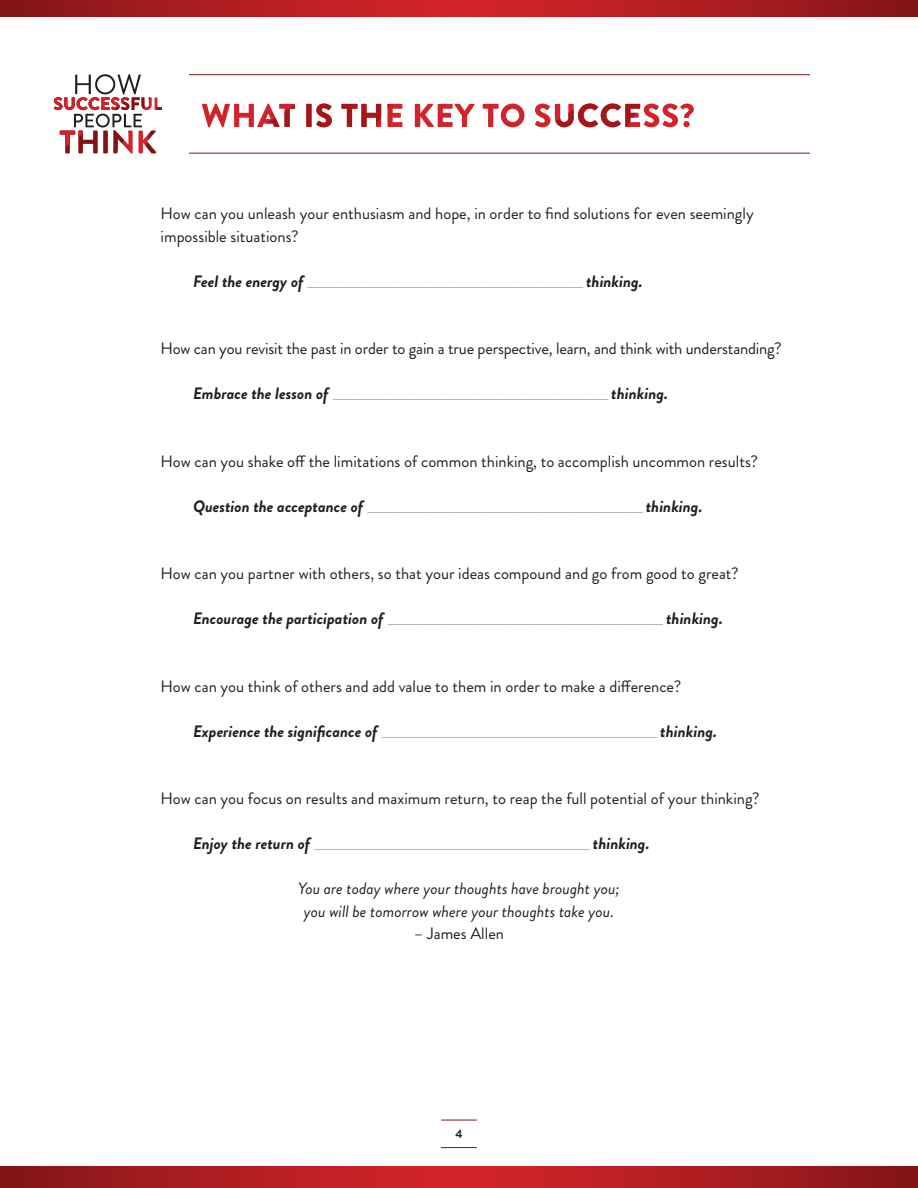
<style>
.page{position:relative;width:918px;height:1188px;background:#fff}
.page>*{position:absolute;margin:0;border:0;box-sizing:border-box;transform-origin:0 0}
.t1{font:16.5px "Brandon Grotesque";color:#a8a9ad}
.t2{font:16.5px/22.5px "Brandon Grotesque";color:#231f20}
.t3{font:italic 16.5px "Brandon Grotesque";color:#231f20}
.t4{font:700 12px "Brandon Grotesque";color:#231f20}
.s1{font-weight:700;font-style:italic;color:#231f20}
</style>
<div class="page">
<hr style="left:441px;top:1120px;width:36px;height:1px;background:#7f1315">
<hr style="left:441px;top:1147px;width:36px;height:1px;background:#7f1315">
<svg style="left:0;top:1166px;width:918px;height:22px;background:#ae1d21"></svg>
<svg style="left:0;top:0;width:918px;height:17px;background:#ae1d21"></svg>
<svg style="left:54px;top:74px;width:108px;height:80px"></svg>
<hr style="left:189px;top:74px;width:621px;height:1px;background:#7f1315">
<hr style="left:189px;top:153px;width:621px;height:1px;background:#7f1315">
<svg style="left:202px;top:104px;width:492px;height:23px"></svg>
<p class="t2" style="left:161px;top:203px;width:595px">How can you unleash your enthusiasm and hope, in order to find solutions for even seemingly impossible situations?</p>
<p class="t1" style="left:193px;top:270px;width:451px"><span class="s1">Feel the energy of</span> ___________________________________________________ <span class="s1">thinking.</span></p>
<p class="t2" style="left:161px;top:338px;width:623px">How can you revisit the past in order to gain a true perspective, learn, and think with understanding?</p>
<p class="t1" style="left:193px;top:382px;width:476px"><span class="s1">Embrace the lesson of</span> ___________________________________________________ <span class="s1">thinking.</span></p>
<p class="t2" style="left:161px;top:450px;width:599px">How can you shake off the limitations of common thinking, to accomplish uncommon results?</p>
<p class="t1" style="left:193px;top:495px;width:511px"><span class="s1">Question the acceptance of</span> ___________________________________________________ <span class="s1">thinking.</span></p>
<p class="t2" style="left:161px;top:563px;width:580px">How can you partner with others, so that your ideas compound and go from good to great?</p>
<p class="t1" style="left:193px;top:607px;width:531px"><span class="s1">Encourage the participation of</span> ___________________________________________________ <span class="s1">thinking.</span></p>
<p class="t2" style="left:161px;top:675px;width:522px">How can you think of others and add value to them in order to make a difference?</p>
<p class="t1" style="left:193px;top:720px;width:525px"><span class="s1">Experience the significance of</span> ___________________________________________________ <span class="s1">thinking.</span></p>
<p class="t2" style="left:161px;top:788px;width:601px">How can you focus on results and maximum return, to reap the full potential of your thinking?</p>
<p class="t1" style="left:193px;top:832px;width:458px"><span class="s1">Enjoy the return of</span> ___________________________________________________ <span class="s1">thinking.</span></p>
<p class="t3" style="left:298px;top:877px;width:323px">You are today where your thoughts have brought you;</p>
<p class="t3" style="left:304px;top:900px;width:312px">you will be tomorrow where your thoughts take you.</p>
<p class="t2" style="left:414px;top:923px;width:92px">– James Allen</p>
<p class="t4" style="left:455px;top:1125px;width:9px">4</p>
</div>
